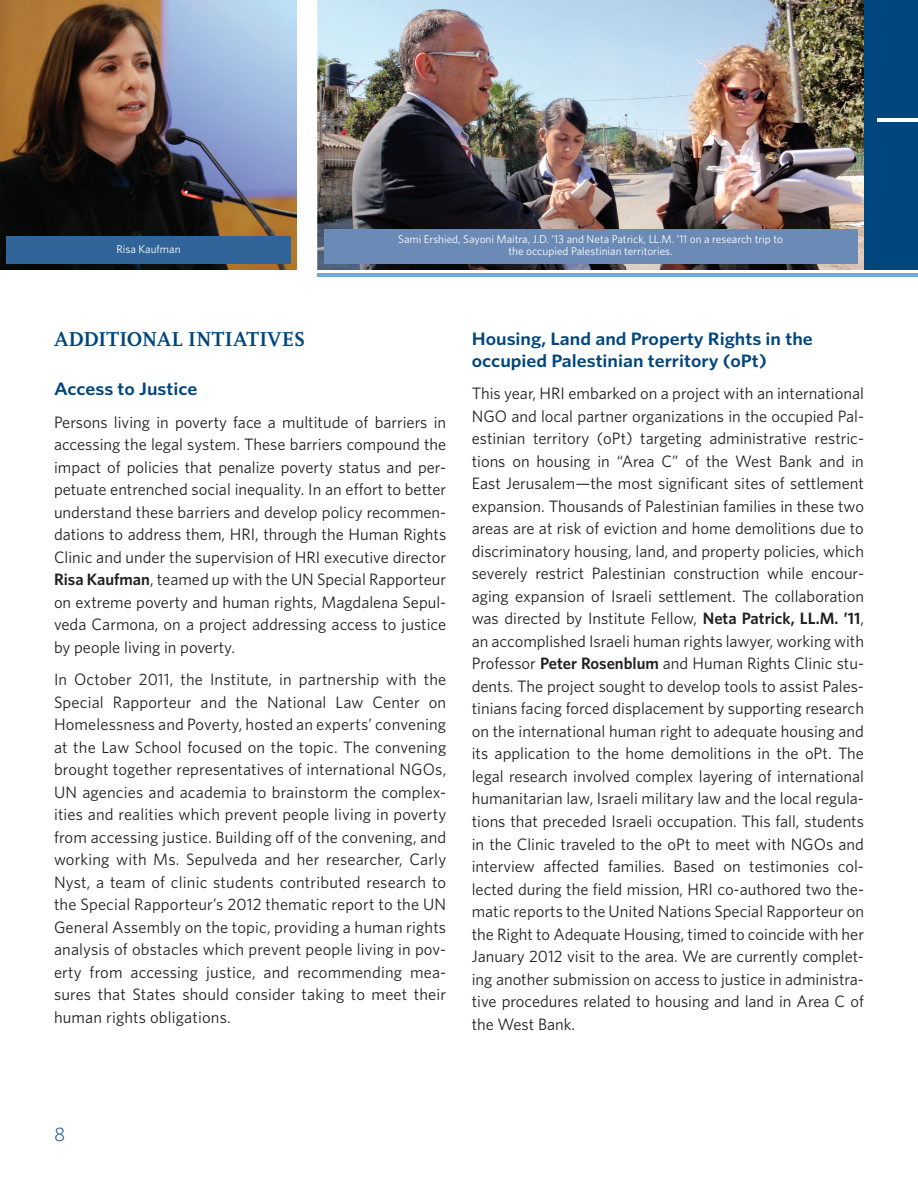
<style>
.page{position:relative;width:918px;height:1188px;background:#fff}
.page>*{position:absolute;margin:0;border:0;box-sizing:border-box;transform-origin:0 0}
.t1{font:700 21px "Scala";letter-spacing:.015em;color:#00467e}
.t2{font:300 19.5px "Whitney";color:#00467e}
.t3{font:600 18px/21.6px "Whitney";color:#00467e;scale:1.1 1}
.t4{font:16.5px/22.5px "Whitney";color:#231f20;text-align:justify}
.t5{font:11.25px "Whitney";color:#fff}
.s1{font-weight:600}
</style>
<div class="page">
<div style="left:324px;top:0;width:594px;height:270px;background:#00467e"></div>
<img style="left:317px;top:0;width:547px;height:270px">
<img style="left:0;top:0;width:297px;height:270px">
<hr style="left:317px;top:273px;width:601px;height:4px;background:#6ea9db">
<hr style="left:878px;top:118px;width:40px;height:4px;background:#fff">
<div style="left:324px;top:230px;width:533px;height:33px;background:#6b8ab5"></div>
<div style="left:7px;top:236px;width:283px;height:27px;background:#316498"></div>
<p class="t5" style="left:398px;top:232px;width:386px">Sami Ershied, Sayoni Maitra, J .D . ’13 and Neta Patrick, LL .M . ’11 on a research trip to</p>
<p class="t5" style="left:116px;top:241px;width:66px">Risa Kaufman</p>
<p class="t5" style="left:509px;top:244px;width:166px">the occupied Palestinian territories .</p>
<p class="t1" style="left:54px;top:328px;width:253px">ADDITIONAL INTIATIVES</p>
<p class="t3" style="left:54px;top:378px;width:132px">Access to Justice</p>
<p class="t4" style="left:54px;top:410px;width:394px">Persons living in poverty face a multitude of barriers in accessing the legal system . These barriers compound the impact of policies that penalize poverty status and per&shy;petuate entrenched social inequality . In an effort to better understand these barriers and develop policy recommen&shy;dations to address them, HRI, through the Human Rights Clinic and under the supervision of HRI executive director <span class="s1">Risa Kaufman</span>, teamed up with the UN Special Rapporteur on extreme poverty and human rights, Magdalena Sepul&shy;veda Carmona, on a project addressing access to justice by people living in poverty .</p>
<p class="t4" style="left:54px;top:668px;width:394px">In October 2011, the Institute, in partnership with the Special Rapporteur and the National Law Center on Homelessness and Poverty, hosted an experts’ convening at the Law School focused on the topic . The convening brought together representatives of international NGOs, UN agencies and academia to brainstorm the complex&shy;ities and realities which prevent people living in poverty from accessing justice . Building off of the convening, and working with Ms . Sepulveda and her researcher, Carly Nyst, a team of clinic students contributed research to the Special Rapporteur’s 2012 thematic report to the UN General Assembly on the topic, providing a human rights analysis of obstacles which prevent people living in pov&shy;erty from accessing justice, and recommending mea&shy;sures that States should consider taking to meet their human rights obligations .</p>
<p class="t3" style="left:472px;top:328px;width:312px">Housing, Land and Property Rights in the occupied Palestinian territory (oPt)</p>
<p class="t4" style="left:472px;top:382px;width:394px">This year, HRI embarked on a project with an international NGO and local partner organizations in the occupied Pal&shy;estinian territory (oPt) targeting administrative restric&shy;tions on housing in “Area C” of the West Bank and in East Jerusalem—the most significant sites of settlement expansion . Thousands of Palestinian families in these two areas are at risk of eviction and home demolitions due to discriminatory housing, land, and property policies, which severely restrict Palestinian construction while encour&shy;aging expansion of Israeli settlement . The collaboration was directed by Institute Fellow, <span class="s1">Neta Patrick, LL.M. ’11</span>, an accomplished Israeli human rights lawyer, working with Professor <span class="s1">Peter Rosenblum</span> and Human Rights Clinic stu&shy;dents . The project sought to develop tools to assist Pales&shy;tinians facing forced displacement by supporting research on the international human right to adequate housing and its application to the home demolitions in the oPt . The legal research involved complex layering of international humanitarian law, Israeli military law and the local regula&shy;tions that preceded Israeli occupation . This fall, students in the Clinic traveled to the oPt to meet with NGOs and interview affected families . Based on testimonies col&shy;lected during the field mission, HRI co-authored two the&shy;matic reports to the United Nations Special Rapporteur on the Right to Adequate Housing, timed to coincide with her January 2012 visit to the area . We are currently complet&shy;ing another submission on access to justice in administra&shy;tive procedures related to housing and land in Area C of the West Bank .</p>
<p class="t2" style="left:54px;top:1121px;width:13px">8</p>
</div>
